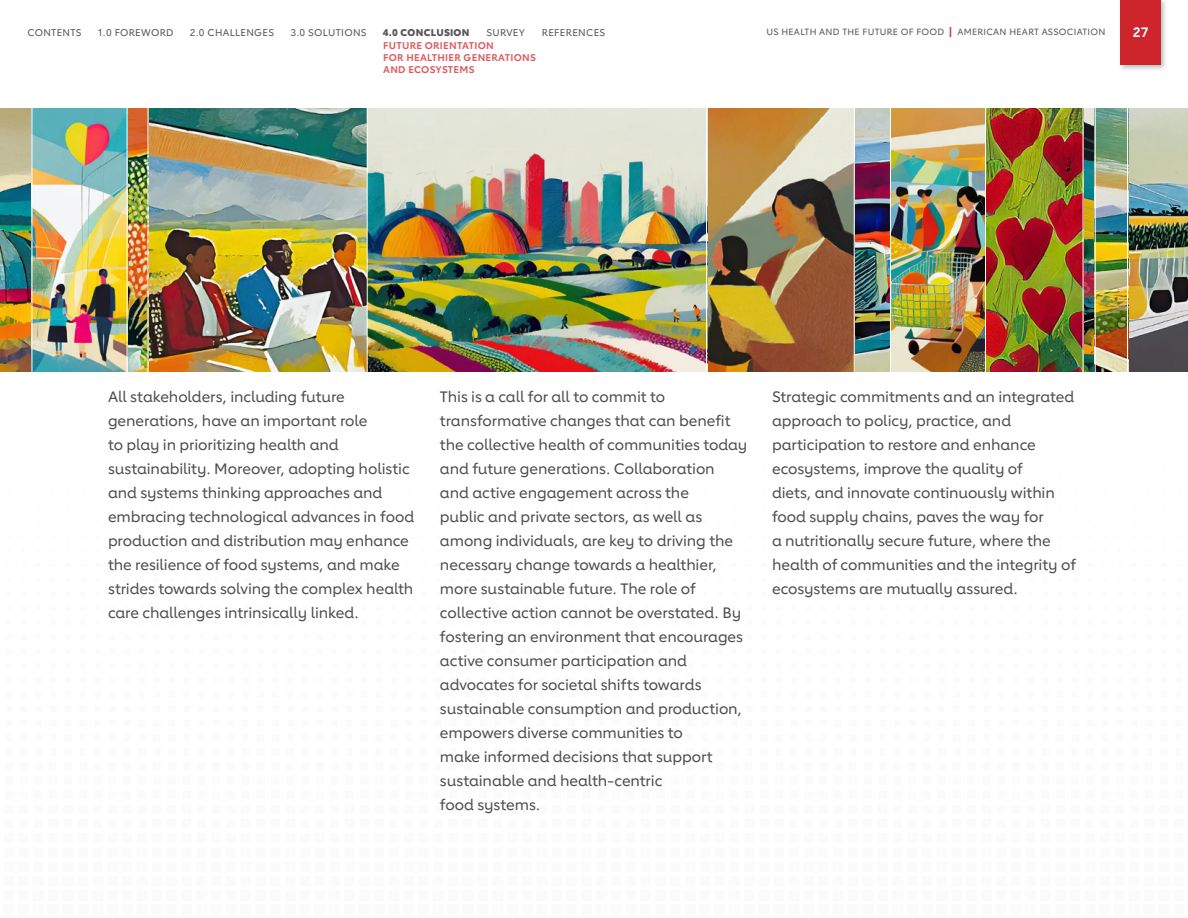
<style>
.page{position:relative;width:1188px;height:918px;background:#fff}
.page>*{position:absolute;margin:0;border:0;box-sizing:border-box;transform-origin:0 0}
.t1{font:500 15px/24px "Lub Dub";letter-spacing:-.005em;color:#4d4d4f}
.t2{font:700 13.5px "Lub Dub";color:#fff}
.t3{font:500 9.75px "Lub Dub";letter-spacing:.03em;color:#5a5758}
.t4{font:700 9.75px/12px "Lub Dub";letter-spacing:.03em;color:#db5b60}
.t5{font:800 9.75px "Lub Dub";letter-spacing:.03em;color:#5a5758}
.t6{font:500 9px "Lub Dub";letter-spacing:.03em;color:#5a5758}
.s1{font-weight:700;font-size:10.5px;color:#ce242b}
</style>
<div class="page">
<img style="left:149px;top:108px;width:218px;height:264px">
<img style="left:128px;top:108px;width:20px;height:264px">
<img style="left:707px;top:108px;width:147px;height:264px">
<img style="left:0;top:108px;width:32px;height:264px">
<img style="left:33px;top:108px;width:94px;height:264px">
<img style="left:368px;top:108px;width:338px;height:264px">
<img style="left:1084px;top:108px;width:10px;height:264px">
<img style="left:855px;top:108px;width:35px;height:264px">
<img style="left:1128px;top:108px;width:60px;height:264px">
<img style="left:1094px;top:108px;width:33px;height:264px">
<img style="left:891px;top:108px;width:94px;height:264px">
<img style="left:986px;top:108px;width:97px;height:264px">
<hr style="left:1095px;top:108px;width:1px;height:264px;background:#fff">
<div style="left:1118px;top:0;width:50px;height:71px;background:#231f20;opacity:.3"></div>
<div style="left:1120px;top:0;width:41px;height:65px;background:#ce242b"></div>
<p class="t3" style="left:27px;top:27px;width:56px">CONTENTS</p>
<p class="t3" style="left:98px;top:27px;width:77px">1.0 FOREWORD</p>
<p class="t3" style="left:190px;top:27px;width:86px">2.0 CHALLENGES</p>
<p class="t3" style="left:290px;top:27px;width:78px">3.0 SOLUTIONS</p>
<p class="t3" style="left:487px;top:27px;width:40px">SURVEY</p>
<p class="t3" style="left:542px;top:27px;width:65px">REFERENCES</p>
<p class="t2" style="left:1133px;top:24px;width:17px">27</p>
<p class="t4" style="left:383px;top:39px;width:154px">FUTURE ORIENTATION<br>FOR HEALTHIER GENERATIONS<br>AND ECOSYSTEMS</p>
<p class="t6" style="left:766px;top:27px;width:341px">US HEALTH AND THE FUTURE OF FOOD <span class="s1">|</span> AMERICAN HEART ASSOCIATION</p>
<p class="t5" style="left:383px;top:27px;width:88px">4.0 CONCLUSION</p>
<p class="t1" style="left:108px;top:385px;width:308px">All stakeholders, including future generations, have an important role<br>to play in prioritizing health and sustainability. Moreover, adopting holistic and systems thinking approaches and embracing technological advances in food production and distribution may enhance the resilience of food systems, and make strides towards solving the complex health care challenges intrinsically linked.</p>
<p class="t1" style="left:440px;top:385px;width:309px">This is a call for all to commit to transformative changes that can benefit the collective health of communities today and future generations. Collaboration and active engagement across the<br>public and private sectors, as well as among individuals, are key to driving the necessary change towards a healthier, more sustainable future. The role of collective action cannot be overstated. By fostering an environment that encourages active consumer participation and advocates for societal shifts towards sustainable consumption and production, empowers diverse communities to<br>make informed decisions that support sustainable and health-centric<br>food systems.</p>
<p class="t1" style="left:772px;top:385px;width:305px">Strategic commitments and an integrated approach to policy, practice, and participation to restore and enhance ecosystems, improve the quality of<br>diets, and innovate continuously within food supply chains, paves the way for<br>a nutritionally secure future, where the health of communities and the integrity of ecosystems are mutually assured.</p>
</div>
